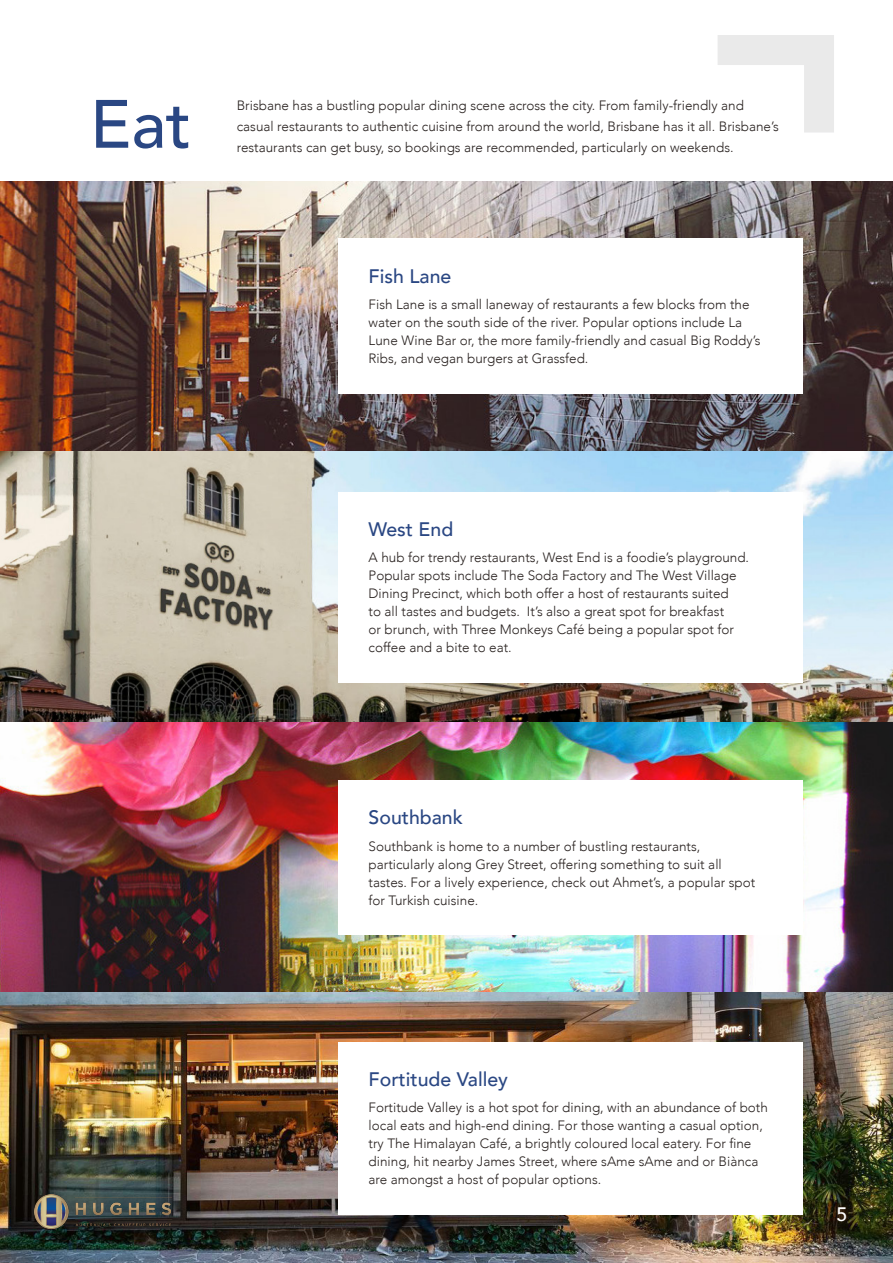
<style>
.page{position:relative;width:893px;height:1263px;background:#fff}
.page>*{position:absolute;margin:0;border:0;box-sizing:border-box;transform-origin:0 0}
.t1{font:500 67.5px "Avenir";color:#2a4783}
.t2{font:500 19.5px "Avenir";color:#2a4783}
.t3{font:500 19.5px "Avenir";color:#fff}
.body{font:300 13.5px/18px "Avenir";color:#28211f}
</style>
<div class="page">
<img style="left:0;top:181px;width:893px;height:1082px">
<svg style="left:718px;top:35px;width:116px;height:98px"></svg>
<div style="left:339px;top:239px;width:464px;height:155px;background:#fff"></div>
<div style="left:339px;top:492px;width:464px;height:190px;background:#fff"></div>
<div style="left:339px;top:1042px;width:464px;height:172px;background:#fff"></div>
<div style="left:339px;top:780px;width:464px;height:155px;background:#fff"></div>
<img style="left:34px;top:1194px;width:138px;height:35px">
<p class="t1" style="left:90px;top:66px;width:103px">Eat</p>
<p class="body" style="left:237px;top:94px;width:544px;line-height:21px">Brisbane has a bustling popular dining scene across the city. From family-friendly and casual restaurants to authentic cuisine from around the world, Brisbane has it all. Brisbane’s restaurants can get busy, so bookings are recommended, particularly on weekends.</p>
<p class="t2" style="left:369px;top:259px;width:84px">Fish Lane</p>
<p class="body" style="left:369px;top:296px;width:393px">Fish Lane is a small laneway of restaurants a few blocks from the water on the south side of the river. Popular options include La Lune Wine Bar or, the more family-friendly and casual Big Roddy’s Ribs, and vegan burgers at Grassfed.</p>
<p class="t2" style="left:369px;top:512px;width:86px">West End</p>
<p class="body" style="left:369px;top:549px;width:382px">A hub for trendy restaurants, West End is a foodie’s playground.<br>Popular spots include The Soda Factory and The West Village Dining Precinct, which both offer a host of restaurants suited<br>to all tastes and budgets. It’s also a great spot for breakfast<br>or brunch, with Three Monkeys Café being a popular spot for coffee and a bite to eat.</p>
<p class="t2" style="left:369px;top:801px;width:96px">Southbank</p>
<p class="body" style="left:369px;top:837px;width:388px">Southbank is home to a number of bustling restaurants, particularly along Grey Street, offering something to suit all tastes. For a lively experience, check out Ahmet’s, a popular spot for Turkish cuisine.</p>
<p class="t2" style="left:369px;top:1062px;width:141px">Fortitude Valley</p>
<p class="body" style="left:369px;top:1099px;width:401px">Fortitude Valley is a hot spot for dining, with an abundance of both local eats and high-end dining. For those wanting a casual option, try The Himalayan Café, a brightly coloured local eatery. For fine dining, hit nearby James Street, where sAme sAme and or Biànca are amongst a host of popular options.</p>
<p class="t3" style="left:836px;top:1197px;width:12px">5</p>
</div>
